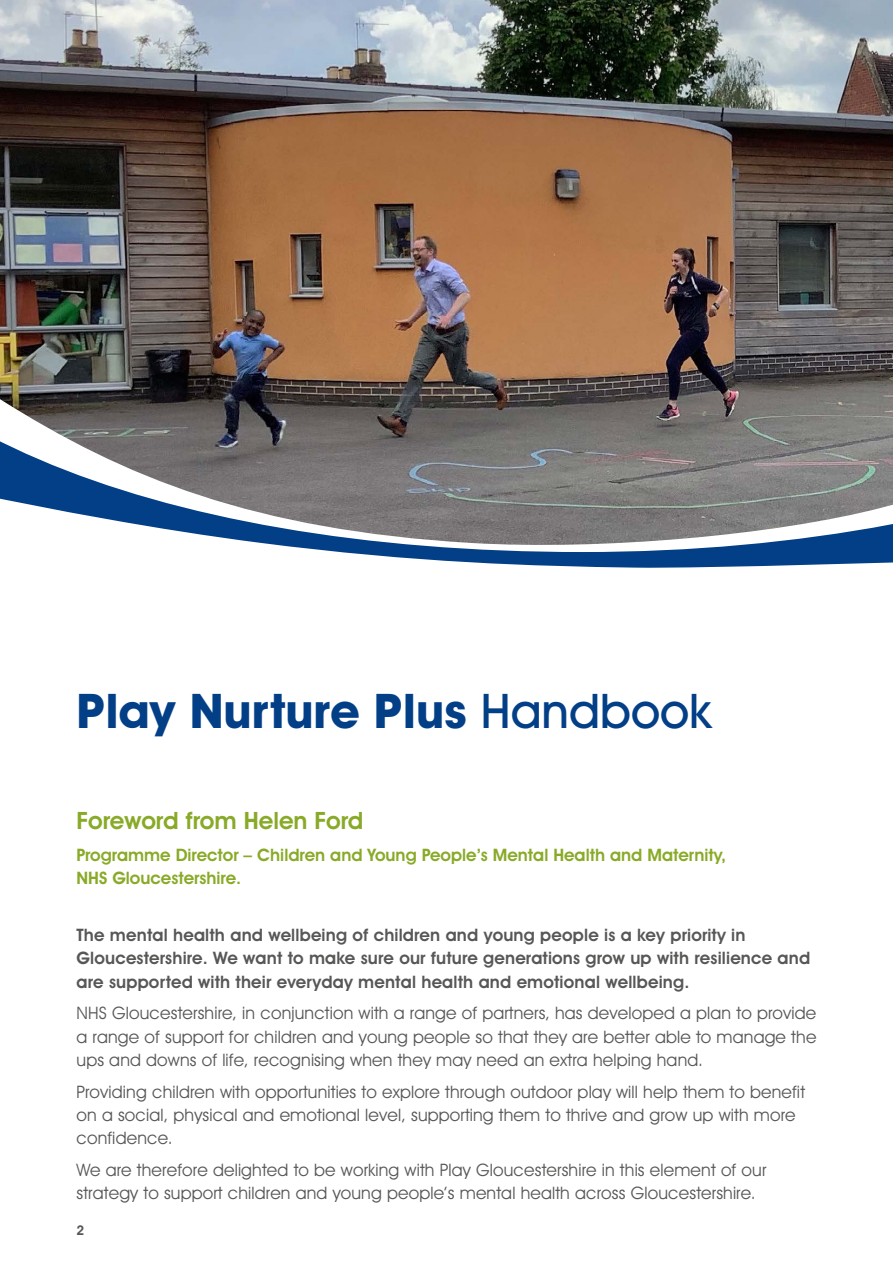
<style>
.page{position:relative;width:893px;height:1263px;background:#fff}
.page>*{position:absolute;margin:0;border:0;box-sizing:border-box;transform-origin:0 0}
.t1{font:700 48px "Avant Garde IT Cby BT";color:#033f86}
.t2{font:600 24px "Avant Garde IT Cby BT";color:#89aa28}
.t3{font:17.25px/23.2px "Avant Garde IT Cby BT";letter-spacing:.01em;color:#575756}
.t4{font:600 17.25px/23.2px "Avant Garde IT Cby BT";letter-spacing:.01em;color:#575756}
.t5{font:600 17.25px/23.2px "Avant Garde IT Cby BT";color:#89aa28}
.t6{font:600 13.5px "Avant Garde IT Cby BT";color:#575756}
.s1{font-weight:500}
</style>
<div class="page">
<svg style="left:340px;top:552px;width:553px;height:16px;fill:#033f86"></svg>
<img style="left:0;top:0;width:893px;height:546px">
<h1 class="t1" style="left:77px;top:681px;width:637px">Play Nurture Plus <span class="s1">Handbook</span></h1>
<h2 class="t2" style="left:77px;top:806px;width:288px">Foreword from Helen Ford</h2>
<p class="t5" style="left:77px;top:843px;width:651px">Programme Director – Children and Young People’s Mental Health and Maternity,<br>NHS Gloucestershire.</p>
<p class="t4" style="left:77px;top:923px;width:735px">The mental health and wellbeing of children and young people is a key priority in<br>Gloucestershire. We want to make sure our future generations grow up with resilience and are supported with their everyday mental health and emotional wellbeing.</p>
<p class="t3" style="left:77px;top:1001px;width:741px;text-align:justify">NHS Gloucestershire, in conjunction with a range of partners, has developed a plan to provide a range of support for children and young people so that they are better able to manage the ups and downs of life, recognising when they may need an extra helping hand.</p>
<p class="t3" style="left:77px;top:1080px;width:730px">Providing children with opportunities to explore through outdoor play will help them to benefit on a social, physical and emotional level, supporting them to thrive and grow up with more confidence.</p>
<p class="t3" style="left:77px;top:1158px;width:691px">We are therefore delighted to be working with Play Gloucestershire in this element of our strategy to support children and young people’s mental health across Gloucestershire.</p>
<p class="t6" style="left:77px;top:1222px;width:9px">2</p>
</div>
